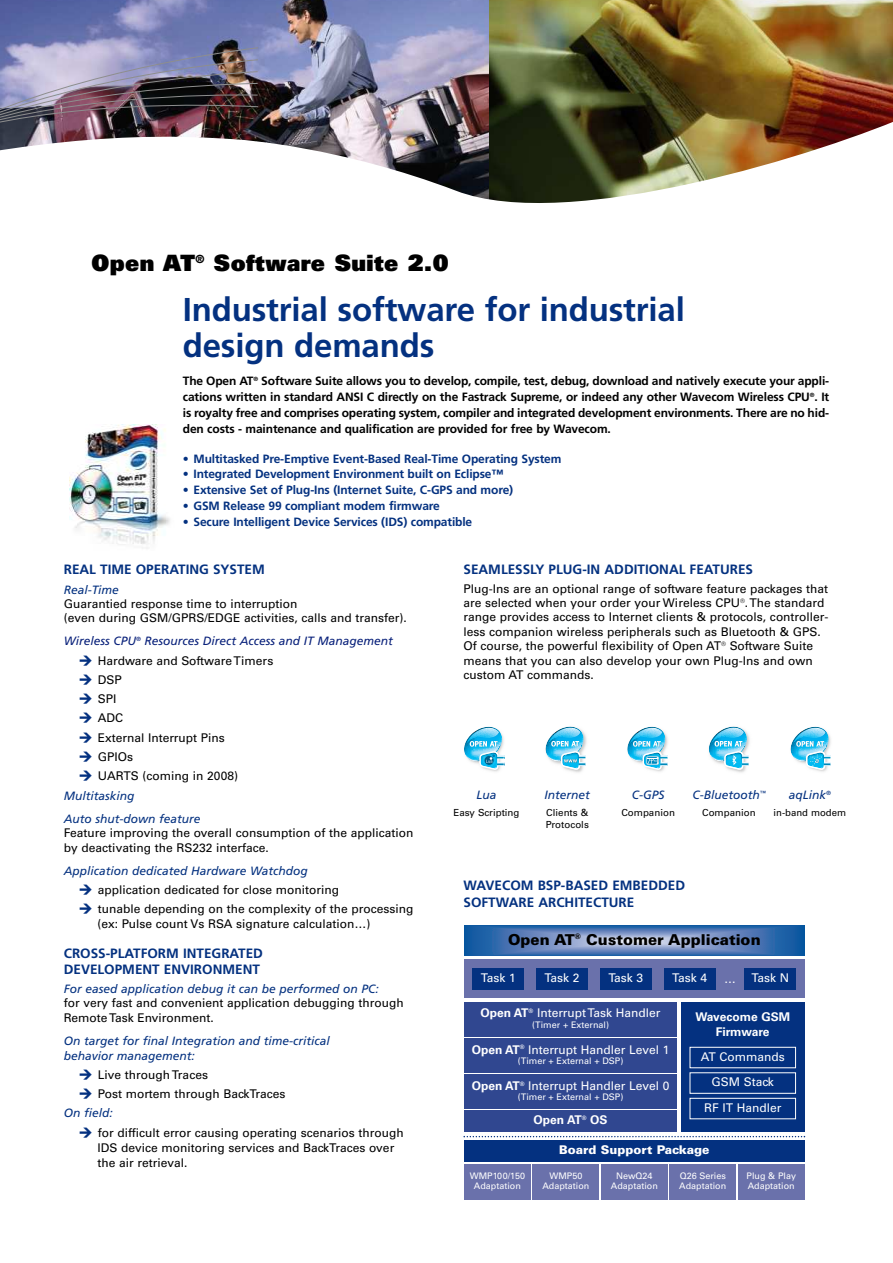
<style>
.page{position:relative;width:893px;height:1263px;background:#fff}
.page>*{position:absolute;margin:0;border:0;box-sizing:border-box;transform-origin:0 0}
.t1{font:700 33px/36px "Frutiger";letter-spacing:-.005em;color:#043180}
.t2{font:900 22.5px "Univers";letter-spacing:.02em;color:#000}
.t3{font:900 15px "Univers";color:#000}
.t4{font:700 13.5px/16.2px "Frutiger";color:#043180}
.t5{font:12px/14.4px "Univers";color:#000}
.t6{font:700 12px/15.8px "Frutiger";letter-spacing:-.01em;color:#000;text-align:justify}
.t7{font:700 12px "Frutiger";letter-spacing:-.01em;color:#043180}
.t8{font:italic 12px/23px "Frutiger";color:#043180}
.t9{font:12px/25.5px "Univers";color:#fff;text-align:center}
.t10{font:italic 12px "Frutiger";color:#08207a}
.t11{font:700 12px/14.4px "Univers";color:#fff;text-align:center}
.t12{font:900 12px "Univers";color:#fff}
.t13{font:11.85px "Univers";color:#fff}
.t14{font:9.75px/11.7px "Univers";color:#000}
.t15{font:9px/10.8px "Univers";color:#fff;text-align:center}
.s1{font-family:"Mini Pics International";color:#043180}
.s2{font-weight:700}
</style>
<div class="page">
<img style="left:0;top:0;width:489px;height:84px">
<img style="left:489px;top:0;width:404px;height:84px">
<img style="left:258px;top:84px;width:635px;height:119px">
<svg style="left:0;top:47px;width:258px;height:12px;background:#9a99bc"></svg>
<svg style="left:0;top:59px;width:258px;height:12px;background:#9e9bbb"></svg>
<img style="left:0;top:71px;width:258px;height:12px">
<img style="left:0;top:83px;width:258px;height:11px">
<svg style="left:0;top:94px;width:258px;height:6px;background:#655260"></svg>
<img style="left:0;top:100px;width:258px;height:51px">
<img style="left:70px;top:424px;width:100px;height:125px">
<svg style="left:464px;top:926px;width:340px;height:29px;background:#5b82bb"></svg>
<div style="left:464px;top:960px;width:340px;height:38px;background:#6a71ab"></div>
<div style="left:473px;top:968px;width:51px;height:21px;background:#043180"></div>
<div style="left:536px;top:968px;width:52px;height:21px;background:#043180"></div>
<div style="left:600px;top:968px;width:51px;height:21px;background:#043180"></div>
<div style="left:664px;top:968px;width:51px;height:21px;background:#043180"></div>
<div style="left:745px;top:968px;width:51px;height:21px;background:#043180"></div>
<div style="left:464px;top:1002px;width:213px;height:34px;background:#304790"></div>
<div style="left:681px;top:1002px;width:123px;height:130px;background:#043180"></div>
<div style="left:464px;top:1038px;width:213px;height:34px;background:#304790"></div>
<div style="left:464px;top:1074px;width:213px;height:34px;background:#304790"></div>
<div style="left:464px;top:1111px;width:213px;height:21px;background:#304790"></div>
<div style="left:464px;top:1140px;width:340px;height:22px;background:#043180"></div>
<div style="left:464px;top:1164px;width:67px;height:35px;background:#6a71ab"></div>
<div style="left:533px;top:1164px;width:66px;height:35px;background:#6a71ab"></div>
<div style="left:601px;top:1164px;width:66px;height:35px;background:#6a71ab"></div>
<div style="left:670px;top:1164px;width:66px;height:35px;background:#6a71ab"></div>
<div style="left:738px;top:1164px;width:66px;height:35px;background:#6a71ab"></div>
<img style="left:489px;top:755px;width:16px;height:17px">
<svg style="left:464px;top:726px;width:40px;height:44px"></svg>
<img style="left:568px;top:738px;width:19px;height:35px">
<svg style="left:545px;top:726px;width:41px;height:44px"></svg>
<img style="left:653px;top:770px;width:10px;height:2px">
<svg style="left:627px;top:726px;width:41px;height:44px"></svg>
<img style="left:731px;top:738px;width:19px;height:35px">
<svg style="left:709px;top:726px;width:40px;height:44px"></svg>
<img style="left:816px;top:770px;width:10px;height:2px">
<svg style="left:790px;top:726px;width:41px;height:44px"></svg>
<div style="left:690px;top:1047px;width:106px;height:21px;border:1px solid #fff"></div>
<div style="left:690px;top:1072px;width:106px;height:22px;border:1px solid #fff"></div>
<div style="left:690px;top:1098px;width:106px;height:21px;border:1px solid #fff"></div>
<svg style="left:463px;top:1136px;width:342px;height:1px"></svg>
<h2 class="t2" style="left:91px;top:255px;width:359px">Open AT<sup>®</sup> Software Suite 2.0</h2>
<h1 class="t1" style="left:183px;top:294px;width:504px">Industrial software for industrial design demands</h1>
<p class="t6" style="left:183px;top:374px;width:648px">The Open AT<sup>®</sup> Software Suite allows you to develop, compile, test, debug, download and natively execute your appli&shy;cations written in standard ANSI C directly on the Fastrack Supreme, or indeed any other Wavecom Wireless CPU<sup>®</sup>. It is royalty free and comprises operating system, compiler and integrated development environments. There are no hid&shy;den costs - maintenance and qualification are provided for free by Wavecom.</p>
<p class="t7" style="left:183px;top:453px;width:380px">• Multitasked Pre-Emptive Event-Based Real-Time Operating System</p>
<p class="t7" style="left:183px;top:469px;width:322px">• Integrated Development Environment built on Eclipse™</p>
<p class="t7" style="left:183px;top:485px;width:332px">• Extensive Set of Plug-Ins (Internet Suite, C-GPS and more)</p>
<p class="t7" style="left:183px;top:501px;width:259px">• GSM Release 99 compliant modem firmware</p>
<p class="t7" style="left:183px;top:516px;width:291px">• Secure Intelligent Device Services (IDS) compatible</p>
<p class="t4" style="left:463px;top:562px;width:291px">SEAMLESSLY PLUG-IN ADDITIONAL FEATURES</p>
<p class="t5" style="left:463px;top:582px;width:367px">Plug-Ins are an optional range of software feature packages that are selected when your order your Wireless CPU<sup>®</sup>. The standard range provides access to Internet clients &amp; protocols, controller&shy;less companion wireless peripherals such as Bluetooth &amp; GPS.<br>Of course, the powerful flexibility of Open AT<sup>®</sup> Software Suite means that you can also develop your own Plug-Ins and own custom AT commands.</p>
<p class="t4" style="left:64px;top:563px;width:203px">REAL TIME OPERATING SYSTEM</p>
<p class="t8" style="left:64px;top:579px;width:56px">Real-Time</p>
<p class="t5" style="left:64px;top:597px;width:344px">Guarantied response time to interruption<br>(even during GSM/GPRS/EDGE activities, calls and transfer).</p>
<p class="t10" style="left:64px;top:636px;width:331px">Wireless CPU<sup>®</sup> Resources Direct Access and IT Management</p>
<p class="t5" style="left:80px;top:652px;width:195px;line-height:19.2px"><span class="s1">E</span> Hardware and Software Timers<br><span class="s1">E</span> DSP<br><span class="s1">E</span> SPI<br><span class="s1">E</span> ADC<br><span class="s1">E</span> External Interrupt Pins<br><span class="s1">E</span> GPIOs<br><span class="s1">E</span> UARTS (coming in 2008)</p>
<p class="t8" style="left:64px;top:785px;width:138px">Multitasking<br>Auto shut-down feature</p>
<p class="t5" style="left:64px;top:827px;width:351px">Feature improving the overall consumption of the application by deactivating the RS232 interface.</p>
<p class="t8" style="left:64px;top:860px;width:246px">Application dedicated Hardware Watchdog</p>
<p class="t5" style="left:80px;top:881px;width:335px;line-height:19.2px"><span class="s1">E</span> application dedicated for close monitoring<br><span class="s1">E</span> tunable depending on the complexity of the processing</p>
<p class="t5" style="left:98px;top:918px;width:274px">(ex: Pulse count Vs RSA signature calculation…)</p>
<p class="t4" style="left:64px;top:946px;width:201px">CROSS-PLATFORM INTEGRATED<br>DEVELOPMENT ENVIRONMENT</p>
<p class="t8" style="left:64px;top:979px;width:316px">For eased application debug it can be performed on PC:</p>
<p class="t5" style="left:64px;top:997px;width:342px">for very fast and convenient application debugging through<br>Remote Task Environment.</p>
<p class="t8" style="left:64px;top:1035px;width:267px;line-height:14.4px">On target for final Integration and time-critical behavior management:</p>
<p class="t5" style="left:80px;top:1066px;width:208px;line-height:19.2px"><span class="s1">E</span> Live through Traces<br><span class="s1">E</span> Post mortem through BackTraces</p>
<p class="t8" style="left:64px;top:1102px;width:51px">On field:</p>
<p class="t5" style="left:98px;top:1126px;width:308px;line-height:15px;text-indent:-18px"><span class="s1">E</span> for difficult error causing operating scenarios through<br>IDS device monitoring services and BackTraces over the air retrieval.</p>
<p class="t8" style="left:692px;top:785px;width:75px">C-Bluetooth<sup>™</sup></p>
<p class="t14" style="left:702px;top:807px;width:55px">Companion</p>
<p class="t8" style="left:789px;top:785px;width:44px">aqLink<sup>®</sup></p>
<p class="t14" style="left:774px;top:807px;width:74px">in-band modem</p>
<p class="t8" style="left:632px;top:785px;width:34px">C-GPS</p>
<p class="t14" style="left:621px;top:807px;width:55px">Companion</p>
<p class="t8" style="left:476px;top:785px;width:22px">Lua</p>
<p class="t14" style="left:453px;top:807px;width:68px">Easy Scripting</p>
<p class="t8" style="left:545px;top:785px;width:47px">Internet</p>
<p class="t14" style="left:546px;top:807px;width:45px">Clients &amp;<br>Protocols</p>
<p class="t4" style="left:463px;top:879px;width:223px">WAVECOM BSP-BASED EMBEDDED<br>SOFTWARE ARCHITECTURE</p>
<p class="t3" style="left:508px;top:933px;width:254px">Open AT<sup>®</sup> Customer Application</p>
<p class="t9" style="left:481px;top:966px;width:36px">Task 1</p>
<p class="t9" style="left:545px;top:966px;width:36px">Task 2</p>
<p class="t9" style="left:608px;top:966px;width:36px">Task 3</p>
<p class="t9" style="left:672px;top:966px;width:36px">Task 4</p>
<p class="t13" style="left:724px;top:974px;width:13px">…</p>
<p class="t9" style="left:752px;top:966px;width:39px">Task N</p>
<p class="t9" style="left:481px;top:1001px;width:181px"><span class="s2">Open AT</span><sup>®</sup> Interrupt Task Handler</p>
<p class="t15" style="left:532px;top:1020px;width:78px">(Timer + External)</p>
<p class="t11" style="left:695px;top:1011px;width:96px">Wavecome GSM<br>Firmware</p>
<p class="t9" style="left:472px;top:1037px;width:199px"><span class="s2">Open AT</span><sup>®</sup> Interrupt Handler Level 1</p>
<p class="t15" style="left:518px;top:1056px;width:107px">(Timer + External + DSP)</p>
<p class="t9" style="left:472px;top:1074px;width:199px"><span class="s2">Open AT</span><sup>®</sup> Interrupt Handler Level 0</p>
<p class="t15" style="left:518px;top:1092px;width:107px">(Timer + External + DSP)</p>
<p class="t11" style="left:534px;top:1114px;width:75px">Open AT<sup>®</sup> OS</p>
<p class="t12" style="left:559px;top:1145px;width:152px">Board Support Package</p>
<p class="t15" style="left:470px;top:1171px;width:57px">WMP100/150<br>Adaptation</p>
<p class="t15" style="left:542px;top:1171px;width:48px">WMP50<br>Adaptation</p>
<p class="t15" style="left:611px;top:1171px;width:48px">NewQ24<br>Adaptation</p>
<p class="t15" style="left:679px;top:1171px;width:48px;text-align:left">Q26 Series<br>Adaptation</p>
<p class="t15" style="left:746px;top:1171px;width:51px;text-align:left">Plug &amp; Play<br>Adaptation</p>
<p class="t9" style="left:701px;top:1045px;width:86px">AT Commands<br>GSM Stack<br>RF IT Handler</p>
</div>
